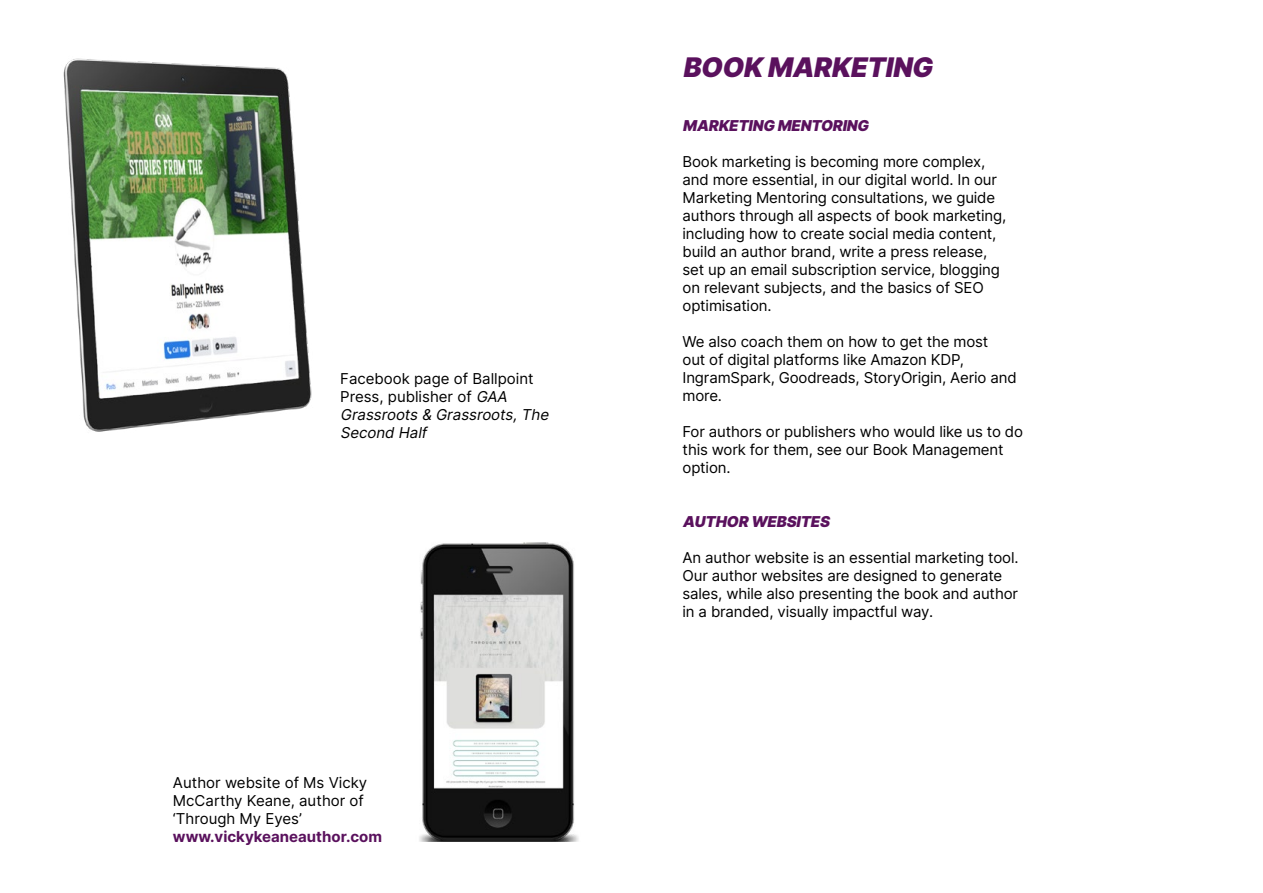
<style>
.page{position:relative;width:1263px;height:893px;background:#fff}
.page>*{position:absolute;margin:0;border:0;box-sizing:border-box;transform-origin:0 0}
.texto{font:italic 900 27px "Inter";color:#5a115d}
.texto-2{font:15px/18px "Inter";letter-spacing:-.01em;color:#000}
.texto-3{font:italic 900 15px "Inter";color:#5a115d}
.texto-4{font:700 15px "Inter";color:#5a115d}
.s1{font-style:italic}
</style>
<div class="page">
<img style="left:419px;top:542px;width:160px;height:300px">
<img style="left:63px;top:58px;width:249px;height:374px">
<p class="texto-2" style="left:340px;top:370px;width:213px">Facebook page of Ballpoint<br>Press, publisher of <span class="s1">GAA<br>Grassroots &amp; Grassroots,The<br>Second Half</span></p>
<p class="texto-2" style="left:173px;top:773px;width:196px">Author website of Ms Vicky<br>McCarthy Keane, author of ‘Through My Eyes’</p>
<p class="texto-4" style="left:173px;top:826px;width:211px">www.vickykeaneauthor.com</p>
<p class="texto" style="left:682px;top:48px;width:258px">BOOK MARKETING</p>
<p class="texto-3" style="left:682px;top:115px;width:191px">MARKETING MENTORING</p>
<p class="texto-2" style="left:682px;top:152px;width:325px">Book marketing is becoming more complex, and more essential, in our digital world. In our Marketing Mentoring consultations, we guide authors through all aspects of book marketing, including how to create social media content, build an author brand, write a press release, set up an email subscription service, blogging on relevant subjects, and the basics of SEO optimisation.</p>
<p class="texto-2" style="left:682px;top:332px;width:336px">We also coach them on how to get the most<br>out of digital platforms like Amazon KDP, IngramSpark, Goodreads, StoryOrigin, Aerio and more.</p>
<p class="texto-2" style="left:682px;top:422px;width:342px">For authors or publishers who would like us to do this work for them, see our Book Management option.</p>
<p class="texto-3" style="left:682px;top:511px;width:152px">AUTHOR WEBSITES</p>
<p class="texto-2" style="left:682px;top:548px;width:337px">An author website is an essential marketing tool.<br>Our author websites are designed to generate sales, while also presenting the book and author in a branded, visually impactful way.</p>
</div>
